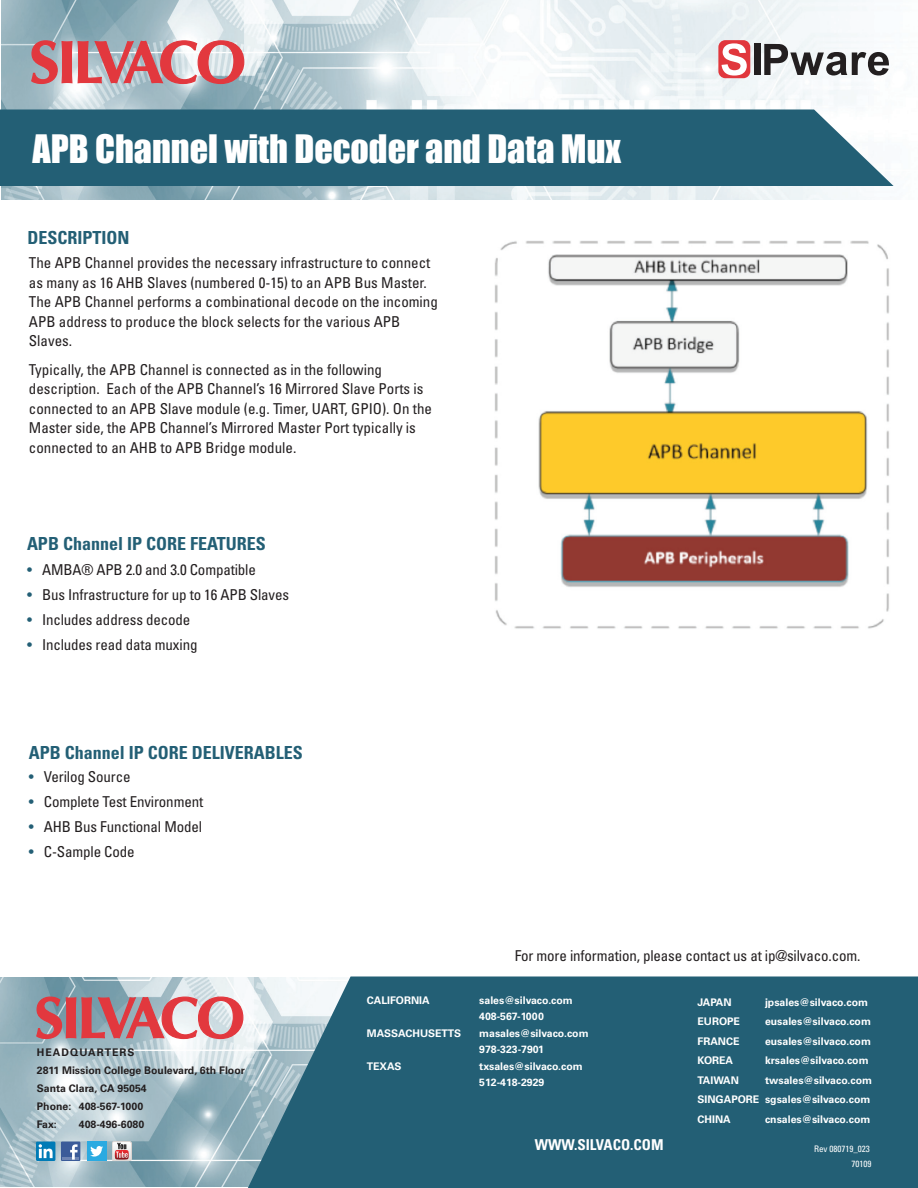
<style>
.page{position:relative;width:918px;height:1188px;background:#fff}
.page>*{position:absolute;margin:0;border:0;box-sizing:border-box;transform-origin:0 0}
.t1{font:36px "Impact";color:#fff}
.t2{font:700 condensed 18px "Univers";color:#235f75}
.t3{font:condensed 15px/19.5px "Univers";color:#231f20}
.t4{font:700 condensed 15px "Univers";color:#fff}
.t5{font:700 10.5px/16.5px "Univers";color:#fff}
.t6{font:700 10.5px/18px "Univers";color:#231f20}
.t7{font:condensed 9px/15px "Univers";color:#fff;text-align:right}
.s1{color:#235f75}
</style>
<div class="page">
<img style="left:495px;top:241px;width:394px;height:388px">
<img style="left:1px;top:0;width:866px;height:199px">
<svg style="left:31px;top:40px;width:213px;height:44px;background:#cf878e"></svg>
<div style="left:718px;top:40px;width:32px;height:38px;background:#e1373d;border-radius:7px"></div>
<svg style="left:722px;top:43px;width:25px;height:33px"></svg>
<div style="left:754px;top:44px;width:6px;height:31px;background:#231f20"></div>
<svg style="left:764px;top:44px;width:125px;height:32px"></svg>
<div style="left:0;top:109px;width:894px;height:77px;background:#235f75"></div>
<img style="left:0;top:978px;width:248px;height:208px">
<svg style="left:36px;top:997px;width:207px;height:42px;background:#c78087"></svg>
<svg style="left:248px;top:976px;width:670px;height:212px;background:#30687d"></svg>
<div style="left:61px;top:1142px;width:19px;height:19px;background:#3b5b99"></div>
<hr style="left:62px;top:1157px;width:17px;height:3px;background:#6d84b3">
<svg style="left:70px;top:1144px;width:8px;height:16px"></svg>
<svg style="left:36px;top:1142px;width:19px;height:19px"></svg>
<svg style="left:39px;top:1144px;width:14px;height:14px"></svg>
<div style="left:87px;top:1142px;width:19px;height:19px;background:#2aaae1"></div>
<svg style="left:90px;top:1146px;width:13px;height:11px"></svg>
<svg style="left:112px;top:1142px;width:19px;height:19px"></svg>
<h1 class="t1" style="left:33px;top:121px;width:590px">APB Channel with Decoder and Data Mux</h1>
<p class="t2" style="left:27px;top:226px;width:104px">DESCRIPTION</p>
<p class="t3" style="left:29px;top:253px;width:411px">The APB Channel provides the necessary infrastructure to connect as many as 16 AHB Slaves (numbered 0-15) to an APB Bus Master.<br>The APB Channel performs a combinational decode on the incoming APB address to produce the block selects for the various APB Slaves.</p>
<p class="t3" style="left:29px;top:360px;width:405px">Typically, the APB Channel is connected as in the following description. Each of the APB Channel’s 16 Mirrored Slave Ports is connected to an APB Slave module (e.g. Timer, UART, GPIO). On the Master side, the APB Channel’s Mirrored Master Port typically is connected to an AHB to APB Bridge module.</p>
<p class="t2" style="left:27px;top:532px;width:240px">APB Channel IP CORE FEATURES</p>
<p class="t3" style="left:27px;top:560px;width:230px"><span class="s1">•</span> AMBA® APB 2.0 and 3.0 Compatible</p>
<p class="t3" style="left:27px;top:585px;width:264px"><span class="s1">•</span> Bus Infrastructure for up to 16 APB Slaves</p>
<p class="t3" style="left:27px;top:610px;width:165px"><span class="s1">•</span> Includes address decode</p>
<p class="t3" style="left:27px;top:634px;width:172px"><span class="s1">•</span> Includes read data muxing</p>
<p class="t2" style="left:29px;top:742px;width:276px">APB Channel IP CORE DELIVERABLES</p>
<p class="t3" style="left:29px;top:767px;width:103px"><span class="s1">•</span> Verilog Source</p>
<p class="t3" style="left:29px;top:792px;width:176px"><span class="s1">•</span> Complete Test Environment</p>
<p class="t3" style="left:29px;top:817px;width:175px"><span class="s1">•</span> AHB Bus Functional Model</p>
<p class="t3" style="left:29px;top:841px;width:107px"><span class="s1">•</span> C-Sample Code</p>
<p class="t6" style="left:37px;top:1043px;width:209px">HEADQUARTERS<br>2811 Mission College Boulevard, 6th Floor<br>Santa Clara, CA 95054<br>Phone: 408-567-1000<br>Fax:</p>
<p class="t6" style="left:79px;top:1115px;width:67px">408-496-6080</p>
<p class="t3" style="left:515px;top:945px;width:347px">For more information, please contact us at ip@silvaco.com.</p>
<p class="t5" style="left:367px;top:992px;width:65px">CALIFORNIA</p>
<p class="t5" style="left:479px;top:992px;width:95px">sales@silvaco.com<br>408-567-1000</p>
<p class="t5" style="left:367px;top:1025px;width:96px">MASSACHUSETTS</p>
<p class="t5" style="left:479px;top:1025px;width:111px">masales@silvaco.com<br>978-323-7901</p>
<p class="t5" style="left:367px;top:1058px;width:36px">TEXAS</p>
<p class="t5" style="left:479px;top:1058px;width:105px">txsales@silvaco.com<br>512-418-2929</p>
<p class="t4" style="left:535px;top:1135px;width:130px">WWW.SILVACO.COM</p>
<p class="t5" style="left:698px;top:994px;width:36px">JAPAN</p>
<p class="t5" style="left:765px;top:994px;width:104px">jpsales@silvaco.com</p>
<p class="t5" style="left:698px;top:1014px;width:44px">EUROPE</p>
<p class="t5" style="left:765px;top:1014px;width:107px">eusales@silvaco.com</p>
<p class="t5" style="left:698px;top:1033px;width:44px">FRANCE</p>
<p class="t5" style="left:765px;top:1033px;width:107px">eusales@silvaco.com</p>
<p class="t5" style="left:698px;top:1053px;width:37px">KOREA</p>
<p class="t5" style="left:765px;top:1053px;width:105px">krsales@silvaco.com</p>
<p class="t5" style="left:698px;top:1072px;width:43px">TAIWAN</p>
<p class="t5" style="left:698px;top:1071px;width:176px;line-height:19.5px;text-indent:68px">twsales@silvaco.com<br>SINGAPORE sgsales@silvaco.com<br>CHINA</p>
<p class="t5" style="left:765px;top:1111px;width:107px">cnsales@silvaco.com</p>
<p class="t7" style="left:814px;top:1141px;width:59px">Rev 080719_023<br>70109</p>
</div>
